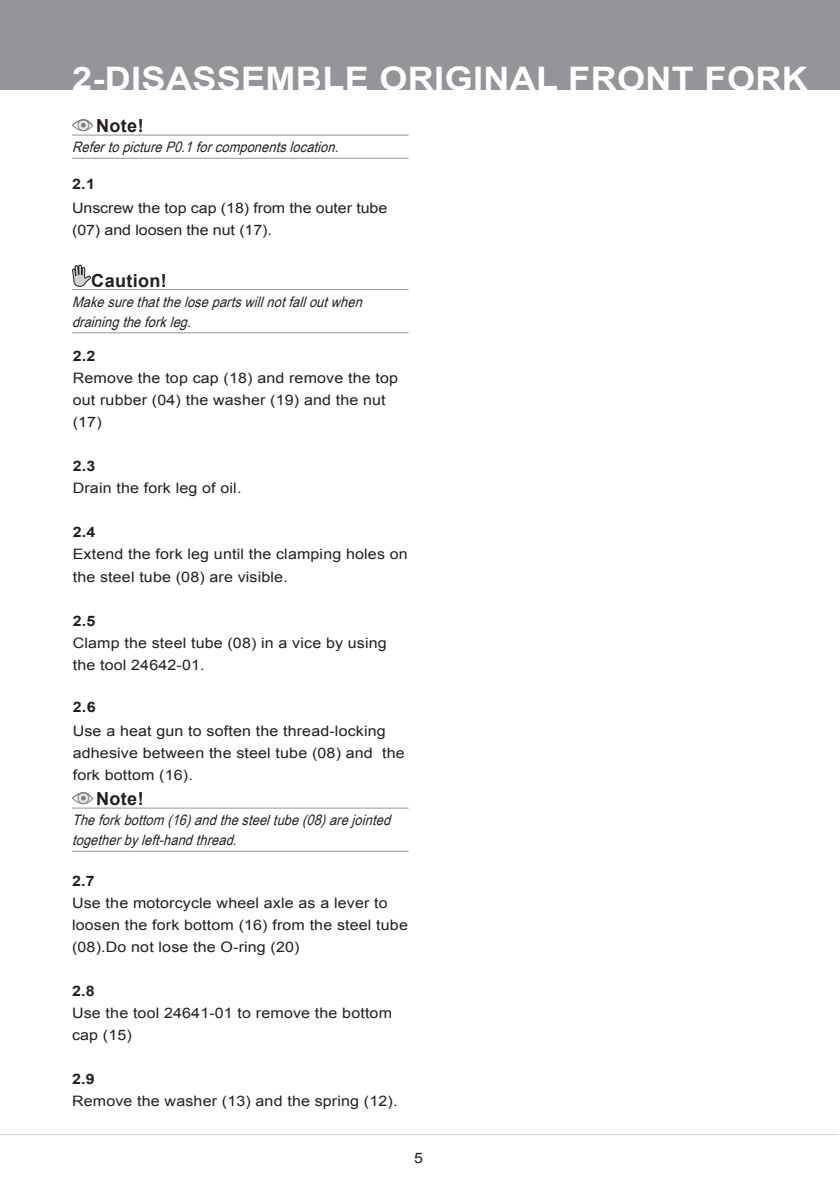
<style>
.page{position:relative;width:840px;height:1191px;background:#fff}
.page>*{position:absolute;margin:0;border:0;box-sizing:border-box;transform-origin:0 0}
._3_Header_Page_heade{font:700 32.4px "Arial";letter-spacing:.01em;color:#fff;scale:1.11 1}
._5_WARNING_CAUTION_N{font:700 18px "Arial";letter-spacing:.02em;color:#231f20}
._6_Body_type{font:14.4px/22px "Arial";letter-spacing:.01em;color:#231f20;scale:1.11 1}
._9_Body_Type_Italic{font:italic 14.4px/20px "Arial Narrow";color:#231f20;scale:1.08 1}
._6_Body_type-2{font:700 14.4px "Arial";color:#231f20;scale:1.11 1}
.s1{font-weight:700}
</style>
<div class="page">
<div style="left:0;top:0;width:839px;height:90px;background:#939598"></div>
<hr style="left:0;top:1134px;width:838px;height:1px;background:#d1d2d4">
<hr style="left:72px;top:135px;width:336px;height:1px;background:#939598">
<hr style="left:72px;top:158px;width:336px;height:1px;background:#939598">
<div style="left:72px;top:119px;width:21px;height:12px;border:1px solid #231f20;border-radius:50%"></div>
<div style="left:77px;top:119px;width:12px;height:12px;border:1px solid #231f20;border-radius:50%"></div>
<svg style="left:72px;top:119px;width:21px;height:9px"></svg>
<hr style="left:72px;top:289px;width:336px;height:1px;background:#939598">
<hr style="left:72px;top:332px;width:336px;height:1px;background:#939598">
<svg style="left:72px;top:265px;width:19px;height:22px"></svg>
<hr style="left:72px;top:807px;width:336px;height:1px;background:#939598">
<hr style="left:72px;top:851px;width:336px;height:1px;background:#939598">
<div style="left:72px;top:792px;width:21px;height:12px;border:1px solid #231f20;border-radius:50%"></div>
<svg style="left:78px;top:792px;width:11px;height:11px"></svg>
<div style="left:77px;top:792px;width:12px;height:12px;border:1px solid #231f20;border-radius:50%"></div>
<svg style="left:72px;top:792px;width:21px;height:8px"></svg>
<p class="_3_Header_Page_heade" style="left:72px;top:57px;width:664px">2-DISASSEMBLE ORIGINAL FRONT FORK</p>
<p class="_5_WARNING_CAUTION_N" style="left:96px;top:114px;width:49px">Note!</p>
<p class="_9_Body_Type_Italic" style="left:72px;top:137px;width:253px">RefertopictureP0.1forcomponentslocation.</p>
<p class="_6_Body_type-2" style="left:72px;top:174px;width:22px">2.1</p>
<p class="_6_Body_type" style="left:72px;top:197px;width:285px">Unscrew the top cap (18) from the outer tube (07) and loosen the nut (17).</p>
<p class="_5_WARNING_CAUTION_N" style="left:91px;top:268px;width:77px">Caution!</p>
<p class="_9_Body_Type_Italic" style="left:72px;top:291px;width:275px">Makesurethatthelosepartswillnotfalloutwhen drainingtheforkleg.</p>
<p class="_6_Body_type" style="left:73px;top:345px;width:294px"><span class="s1">2.2<br></span>Remove the top cap (18) and remove the top out rubber (04) the washer (19) and the nut (17)</p>
<p class="_6_Body_type" style="left:73px;top:455px;width:153px"><span class="s1">2.3<br></span>Drain the fork leg of oil.</p>
<p class="_6_Body_type" style="left:73px;top:521px;width:303px"><span class="s1">2.4<br></span>Extend the fork leg until the clamping holes on the steel tube (08) are visible.</p>
<p class="_6_Body_type" style="left:73px;top:609px;width:284px"><span class="s1">2.5<br></span>Clamp the steel tube (08) in a vice by using the tool 24642-01.</p>
<p class="_6_Body_type" style="left:73px;top:694px;width:283px;line-height:24px"><span class="s1">2.6<br></span>Use a heat gun to soften the thread-locking</p>
<p class="_6_Body_type" style="left:73px;top:741px;width:300px">adhesive between the steel tube (08) and the fork bottom (16).</p>
<p class="_5_WARNING_CAUTION_N" style="left:96px;top:787px;width:49px">Note!</p>
<p class="_9_Body_Type_Italic" style="left:72px;top:809px;width:301px">Theforkbottom (16)andthesteeltube(08)arejointed togetherbyleft-handthread.</p>
<p class="_6_Body_type" style="left:72px;top:869px;width:304px"><span class="s1">2.7<br></span>Use the motorcycle wheel axle as a lever to loosen the fork bottom (16) from the steel tube (08).Do not lose the O-ring (20)</p>
<p class="_6_Body_type" style="left:72px;top:979px;width:289px"><span class="s1">2.8<br></span>Use the tool 24641-01 to remove the bottom cap (15)</p>
<p class="_6_Body_type" style="left:72px;top:1067px;width:294px"><span class="s1">2.9<br></span>Remove the washer (13) and the spring (12).</p>
<p class="_6_Body_type" style="left:414px;top:1147px;width:10px">5</p>
</div>
